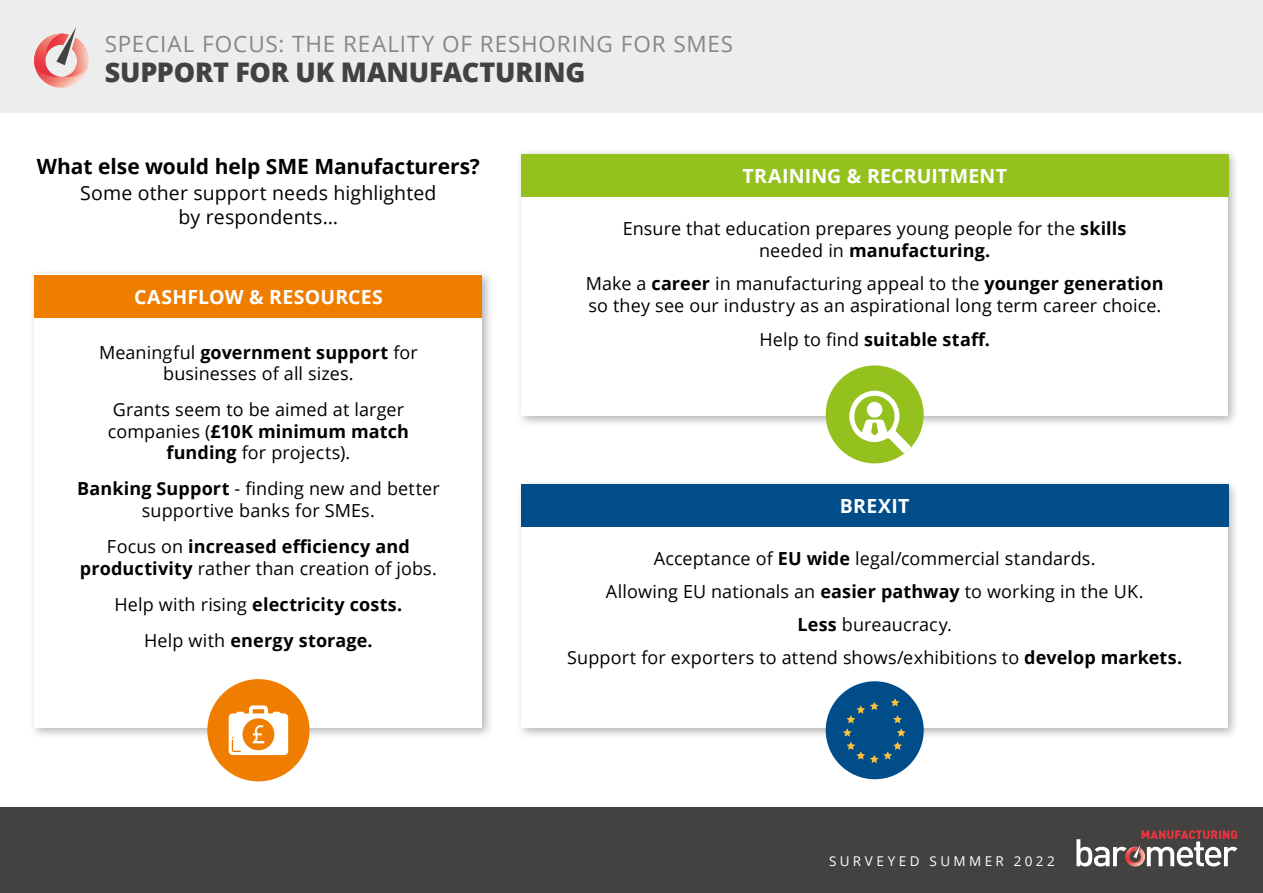
<style>
.page{position:relative;width:1263px;height:893px;background:#fff}
.page>*{position:absolute;margin:0;border:0;box-sizing:border-box;transform-origin:0 0}
.t1{font:800 27px "Open Sans";letter-spacing:-.01em;color:#434241}
.t2{font:22.5px "Open Sans";letter-spacing:.04em;color:#878787}
.t3{font:700 21px "Open Sans";letter-spacing:-.005em;color:#000}
.t4{font:19.5px/23.4px "Open Sans";letter-spacing:.005em;color:#000;text-align:center}
.t5{font:700 19.5px "Open Sans";letter-spacing:.015em;color:#fff}
.t6{font:18px/21.6px "Open Sans";letter-spacing:.005em;color:#000;text-align:center}
.t7{font:700 18px/21.6px "Open Sans";letter-spacing:.01em;color:#000;text-align:center}
.t8{font:13.5px "Open Sans";letter-spacing:.25em;color:#fff}
.s1{font-weight:700}
.s2{font-weight:400}
</style>
<div class="page">
<div style="left:0;top:808px;width:1263px;height:85px;background:#434241"></div>
<svg style="left:1076px;top:830px;width:161px;height:37px"></svg>
<div style="left:0;top:0;width:1263px;height:113px;background:#ededed"></div>
<svg style="left:34px;top:27px;width:55px;height:61px"></svg>
<div style="left:29px;top:269px;width:466px;height:471px;background:#000;opacity:.3"></div>
<div style="left:35px;top:275px;width:447px;height:453px;background:#fff"></div>
<div style="left:516px;top:148px;width:724px;height:280px;background:#000;opacity:.3"></div>
<div style="left:522px;top:154px;width:706px;height:262px;background:#fff"></div>
<div style="left:35px;top:275px;width:447px;height:42px;background:#ef7d00"></div>
<div style="left:521px;top:154px;width:707px;height:43px;background:#95c11f"></div>
<div style="left:826px;top:365px;width:98px;height:98px;background:#95c11f;border-radius:50%"></div>
<svg style="left:849px;top:391px;width:63px;height:63px"></svg>
<div style="left:867px;top:402px;width:15px;height:16px;background:#fff;border-radius:50%"></div>
<div style="left:207px;top:679px;width:102px;height:102px;background:#ef7d00;border-radius:50%"></div>
<svg style="left:229px;top:705px;width:59px;height:50px"></svg>
<div style="left:516px;top:478px;width:724px;height:262px;background:#000;opacity:.3"></div>
<div style="left:522px;top:484px;width:706px;height:244px;background:#fff"></div>
<div style="left:521px;top:484px;width:707px;height:43px;background:#004d8a"></div>
<div style="left:826px;top:681px;width:98px;height:98px;background:#004d8a;border-radius:50%"></div>
<svg style="left:843px;top:698px;width:63px;height:65px"></svg>
<p class="t2" style="left:105px;top:28px;width:630px">SPECIAL FOCUS: THE REALITY OF RESHORING FOR SMES</p>
<h1 class="t1" style="left:105px;top:52px;width:482px">SUPPORT FOR UK MANUFACTURING</h1>
<p class="t3" style="left:37px;top:151px;width:445px">What else would help SME Manufacturers?</p>
<p class="t4" style="left:80px;top:181px;width:358px">Some other support needs highlighted by respondents…</p>
<p class="t5" style="left:134px;top:283px;width:250px">CASHFLOW &amp; RESOURCES</p>
<p class="t6" style="left:99px;top:341px;width:320px">Meaningful <span class="s1">government support</span> for businesses of all sizes.</p>
<p class="t6" style="left:108px;top:398px;width:303px">Grants seem to be aimed at larger companies (<span class="s1">£10K minimum match funding</span> for projects).</p>
<p class="t6" style="left:77px;top:478px;width:364px"><span class="s1">Banking Support</span> - finding new and better supportive banks for SMEs.</p>
<p class="t7" style="left:80px;top:535px;width:358px"><span class="s2">Focus on</span> increased efficiency and productivity <span class="s2">rather than creation of jobs.</span></p>
<p class="t7" style="left:115px;top:586px;width:289px;line-height:36px"><span class="s2">Help with rising</span> electricity costs.<br><span class="s2">Help with</span> energy storage.</p>
<p class="t5" style="left:742px;top:162px;width:266px">TRAINING &amp; RECRUITMENT</p>
<p class="t6" style="left:623px;top:217px;width:505px">Ensure that education prepares young people for the <span class="s1">skills </span>needed in <span class="s1">manufacturing.</span></p>
<p class="t6" style="left:586px;top:273px;width:579px;text-align:left">Make a <span class="s1">career</span> in manufacturing appeal to the <span class="s1">younger generation </span>so they see our industry as an aspirational long term career choice.</p>
<p class="t7" style="left:759px;top:328px;width:232px"><span class="s2">Help to find</span> suitable staff.</p>
<p class="t5" style="left:840px;top:492px;width:71px">BREXIT</p>
<p class="t6" style="left:567px;top:541px;width:616px;line-height:33px">Acceptance of <span class="s1">EU wide</span> legal/commercial standards.<br>Allowing EU nationals an <span class="s1">easier pathway</span> to working in the UK.<br><span class="s1">Less</span> bureaucracy.<br>Support for exporters to attend shows/exhibitions to <span class="s1">develop markets.</span></p>
<p class="t8" style="left:829px;top:852px;width:227px">SURVEYED SUMMER 2022</p>
</div>
